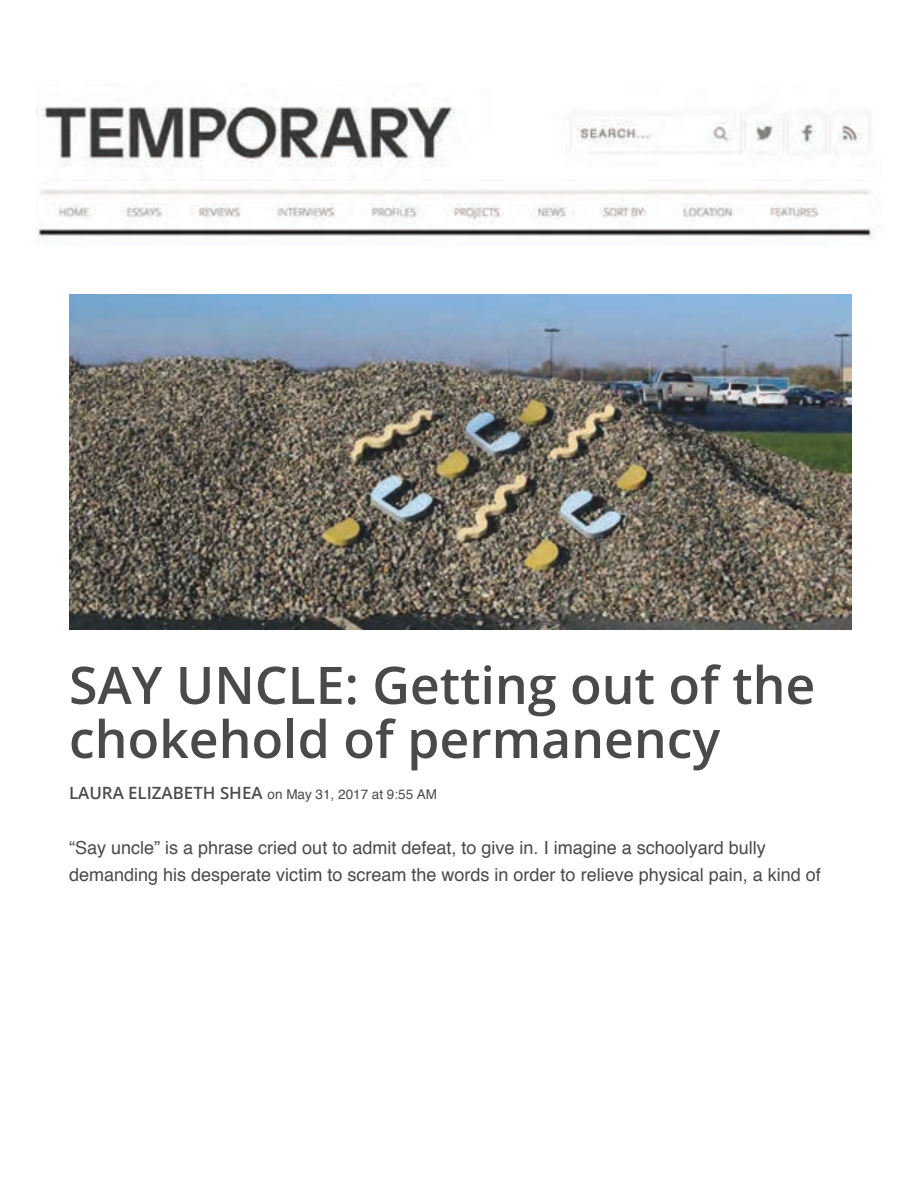
<style>
.page{position:relative;width:918px;height:1188px;background:#fff}
.page>*{position:absolute;margin:0;border:0;box-sizing:border-box;transform-origin:0 0}
.t1{font:600 51.75px/54px "Open Sans";color:#4b4a4a}
.t2{font:18px/27px "Helvetica";color:#4b4a4a}
.t3{font:13.5px "Helvetica";color:#4b4a4a}
.s1{font-family:"Open Sans";font-weight:600;font-size:16.95px;color:#4b4c4c}
</style>
<div class="page">
<img style="left:69px;top:294px;width:783px;height:336px">
<img style="left:37px;top:106px;width:838px;height:134px">
<h1 class="t1" style="left:69px;top:657px;width:748px">SAY UNCLE: Getting out of the chokehold of permanency</h1>
<p class="t3" style="left:69px;top:783px;width:370px"><span class="s1">LAURA ELIZABETH SHEA</span> on May 31, 2017 at 9:55 AM</p>
<p class="t2" style="left:69px;top:834px;width:753px">“Say uncle” is a phrase cried out to admit defeat, to give in. I imagine a schoolyard bully demanding his desperate victim to scream the words in order to relieve physical pain, a kind of</p>
</div>
